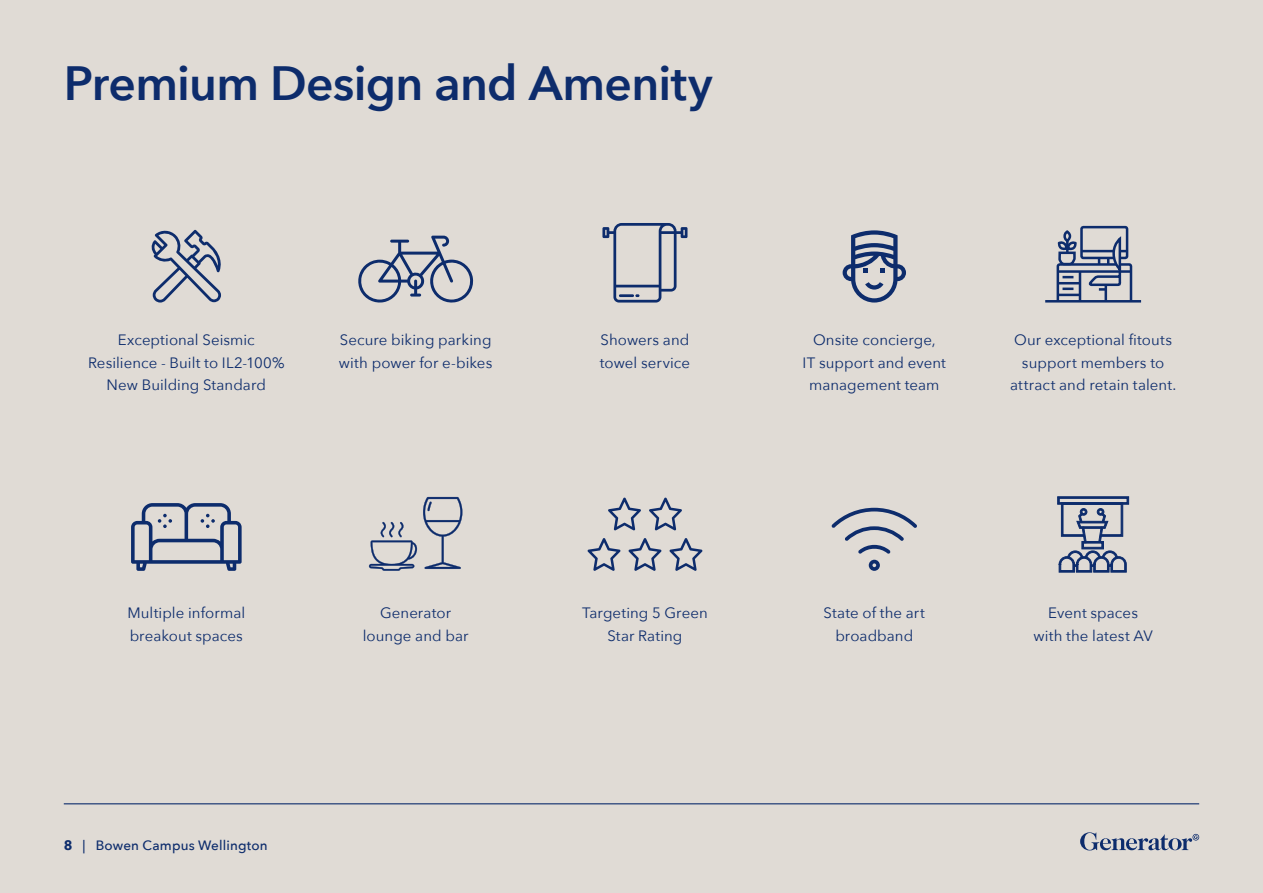
<style>
.page{position:relative;width:1263px;height:893px;background:#e0dbd5}
.page>*{position:absolute;margin:0;border:0;box-sizing:border-box;transform-origin:0 0}
.t1{font:600 48px "Avenir Next";letter-spacing:-.015em;color:#0d2c6c}
.t2{font:15px/22.5px "Avenir Next";letter-spacing:.005em;color:#0d2c6c;text-align:center}
.t3{font:500 13.5px "Avenir Next";letter-spacing:.01em;color:#0d2c6c}
.s1{font-weight:700}
</style>
<div class="page">
<svg style="left:1080px;top:832px;width:119px;height:18px"></svg>
<hr style="left:64px;top:803px;width:1135px;height:1px;background:#0d2c6c">
<svg style="left:131px;top:503px;width:111px;height:68px"></svg>
<svg style="left:587px;top:538px;width:33px;height:33px"></svg>
<svg style="left:628px;top:538px;width:33px;height:33px"></svg>
<svg style="left:608px;top:498px;width:33px;height:32px"></svg>
<svg style="left:649px;top:498px;width:33px;height:32px"></svg>
<svg style="left:669px;top:538px;width:33px;height:33px"></svg>
<svg style="left:151px;top:229px;width:70px;height:74px"></svg>
<svg style="left:602px;top:223px;width:85px;height:80px"></svg>
<svg style="left:358px;top:236px;width:116px;height:67px"></svg>
<svg style="left:843px;top:230px;width:63px;height:73px"></svg>
<svg style="left:369px;top:522px;width:48px;height:49px"></svg>
<svg style="left:423px;top:497px;width:39px;height:72px"></svg>
<svg style="left:869px;top:560px;width:11px;height:11px"></svg>
<svg style="left:831px;top:508px;width:86px;height:46px"></svg>
<hr style="left:1045px;top:300px;width:96px;height:3px;background:#0d2c6c">
<div style="left:1063px;top:230px;width:8px;height:12px;border:3px solid #0d2c6c;border-radius:50%"></div>
<div style="left:1080px;top:226px;width:48px;height:33px;border:3px solid #0d2c6c;border-radius:2px"></div>
<svg style="left:1055px;top:239px;width:78px;height:334px"></svg>
<h1 class="t1" style="left:64px;top:42px;width:650px">Premium Design and Amenity</h1>
<p class="t2" style="left:88px;top:328px;width:198px">Exceptional Seismic<br>Resilience - Built to IL2-100%<br>New Building Standard</p>
<p class="t2" style="left:339px;top:328px;width:155px;text-align:left">Secure biking parking with power for e-bikes</p>
<p class="t2" style="left:600px;top:328px;width:92px;text-align:left">Showers and towel service</p>
<p class="t2" style="left:803px;top:328px;width:145px">Onsite concierge,<br>IT support and event management team</p>
<p class="t2" style="left:1010px;top:328px;width:168px">Our exceptional fitouts support members to attract and retain talent.</p>
<p class="t2" style="left:128px;top:601px;width:119px;text-align:left">Multiple informal breakout spaces</p>
<p class="t3" style="left:64px;top:834px;width:205px"><span class="s1">8</span> | Bowen Campus Wellington</p>
<p class="t2" style="left:363px;top:601px;width:107px">Generator lounge and bar</p>
<p class="t2" style="left:582px;top:601px;width:127px">Targeting 5 Green<br>Star Rating</p>
<p class="t2" style="left:824px;top:601px;width:103px">State of the art broadband</p>
<p class="t2" style="left:1033px;top:601px;width:121px">Event spaces with the latest AV</p>
</div>
